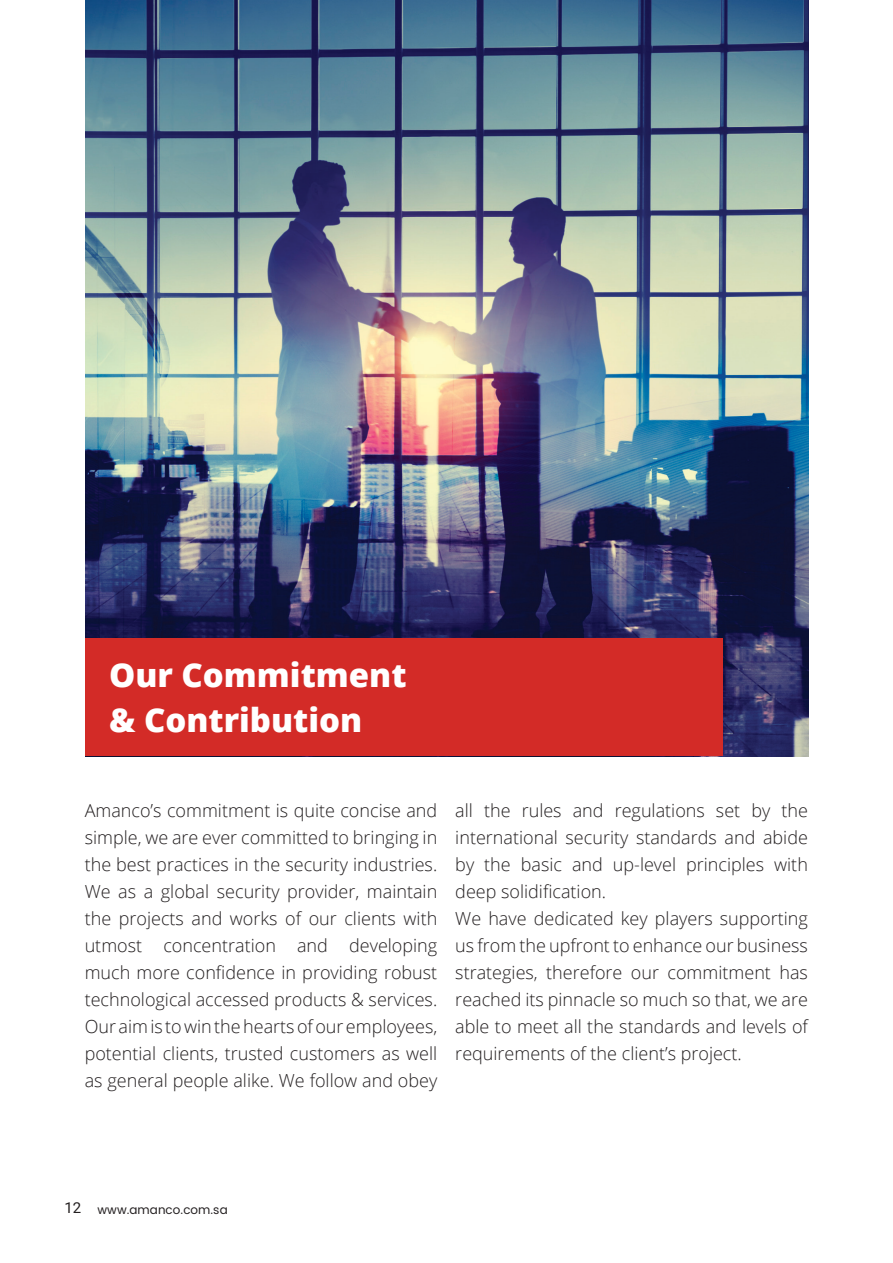
<style>
.page{position:relative;width:893px;height:1263px;background:#fff}
.page>*{position:absolute;margin:0;border:0;box-sizing:border-box;transform-origin:0 0}
.t1{font:800 33px/45px "Open Sans";color:#fff}
.t2{font:300 18px/27px "Open Sans";color:#231f20;text-align:justify}
.t3{font:12px "Poppins";letter-spacing:.005em;color:#231f20}
.s1{font-family:"Roboto";font-size:15px}
</style>
<div class="page">
<img style="left:85px;top:0;width:723px;height:756px">
<div style="left:85px;top:639px;width:638px;height:117px;background:#d32b27"></div>
<h1 class="t1" style="left:109px;top:651px;width:299px">Our Commitment &amp; Contribution</h1>
<p class="t2" style="left:85px;top:796px;width:354px">Amanco’s commitment is quite concise and simple, we are ever committed to bringing in the best practices in the security industries.<br>We as a global security provider, maintain the projects and works of our clients with utmost concentration and developing much more confidence in providing robust technological accessed products &amp; services.<br>Our aim is to win the hearts of our employees, potential clients, trusted customers as well as general people alike. We follow and obey</p>
<p class="t2" style="left:455px;top:796px;width:354px;text-align:left">all the rules and regulations set by the international security standards and abide by the basic and up-level principles with deep solidification.<br>We have dedicated key players supporting us from the upfront to enhance our business strategies, therefore our commitment has reached its pinnacle so much so that, we are able to meet all the standards and levels of requirements of the client’s project.</p>
<p class="t3" style="left:64px;top:1201px;width:165px"><span class="s1">12</span> www.amanco.com.sa</p>
</div>
